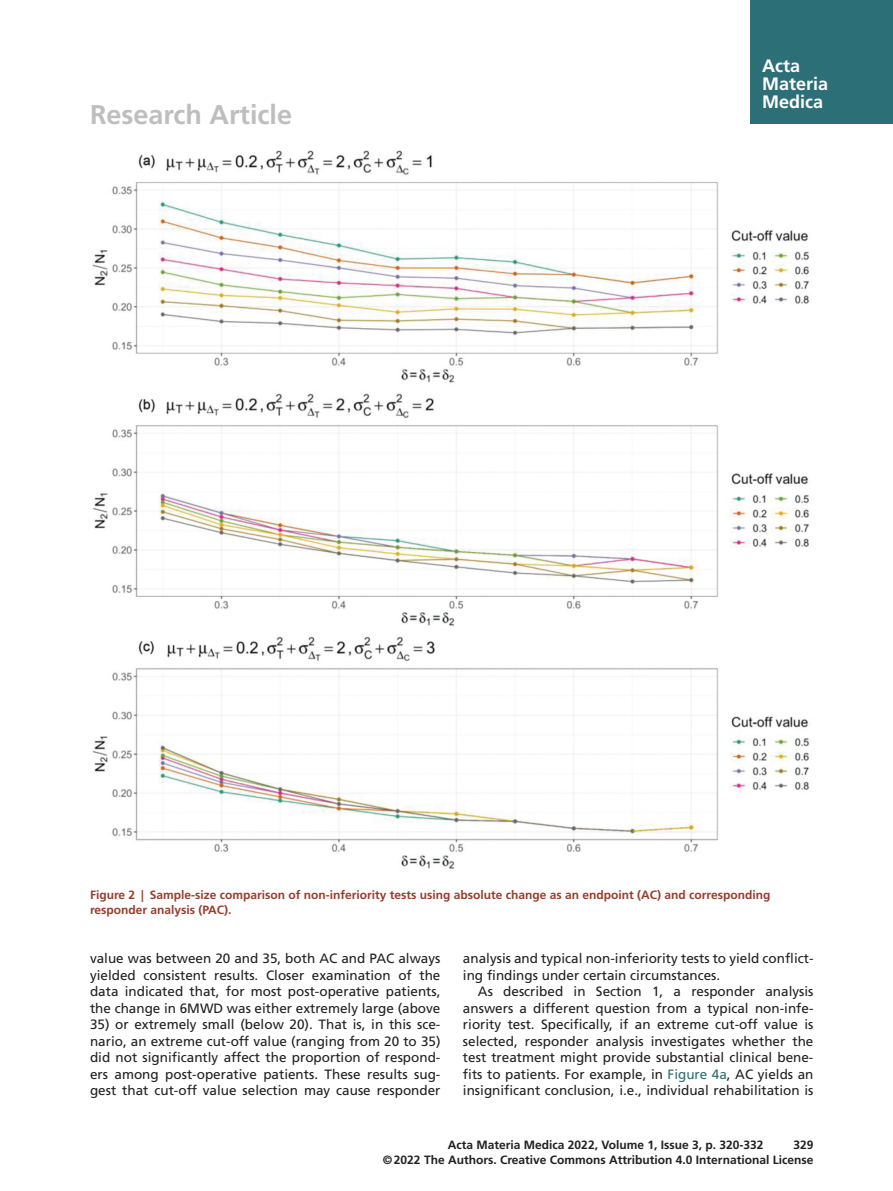
<style>
.page{position:relative;width:893px;height:1191px;background:#fff}
.page>*{position:absolute;margin:0;border:0;box-sizing:border-box;transform-origin:0 0}
.t1{font:700 27px "Frutiger";color:#bfbebe}
.t2{font:700 18px/18px "Frutiger";color:#fff}
.t3{font:13.5px/16.5px "Frutiger";color:#231f20;text-align:justify}
.t4{font:700 12px/15px "Frutiger";color:#973e2f}
.t5{font:700 12px/15px "Frutiger";color:#231f20;text-align:right}
.s1{color:#2c6f77}
</style>
<div class="page">
<div style="left:750px;top:0;width:143px;height:124px;background:#2c6f77"></div>
<img style="left:92px;top:150px;width:718px;height:719px">
<h1 class="t1" style="left:90px;top:99px;width:204px">Research Article</h1>
<h2 class="t2" style="left:762px;top:57px;width:68px">Acta<br>Materia<br>Medica</h2>
<p class="t4" style="left:90px;top:887px;width:682px">Figure 2 | Sample-size comparison of non-inferiority tests using absolute change as an endpoint (AC) and corresponding responder analysis (PAC).</p>
<p class="t3" style="left:90px;top:950px;width:352px">value was between 20 and 35, both AC and PAC always yielded consistent results. Closer examination of the data indicated that, for most post-operative patients, the change in 6MWD was either extremely large (above</p>
<p class="t3" style="left:90px;top:1016px;width:352px">35) or extremely small (below 20). That is, in this sce&shy;nario, an extreme cut-off value (ranging from 20 to 35) did not significantly affect the proportion of respond&shy;ers among post-operative patients. These results sug&shy;gest that cut-off value selection may cause responder</p>
<p class="t3" style="left:463px;top:950px;width:352px">analysis and typical non-inferiority tests to yield conflict&shy;ing findings under certain circumstances.</p>
<p class="t3" style="left:463px;top:983px;width:352px;text-indent:15px">As described in Section 1, a responder analysis answers a different question from a typical non-infe&shy;riority test. Specifically, if an extreme cut-off value is selected, responder analysis investigates whether the test treatment might provide substantial clinical bene&shy;fits to patients. For example, in <span class="s1">Figure 4a</span>, AC yields an insignificant conclusion, i.e., individual rehabilitation is</p>
<p class="t5" style="left:448px;top:1137px;width:317px">Acta Materia Medica 2022, Volume 1, Issue 3, p. 320-332</p>
<p class="t5" style="left:383px;top:1137px;width:432px">329<br>©2022 The Authors. Creative Commons Attribution 4.0 International License</p>
</div>
